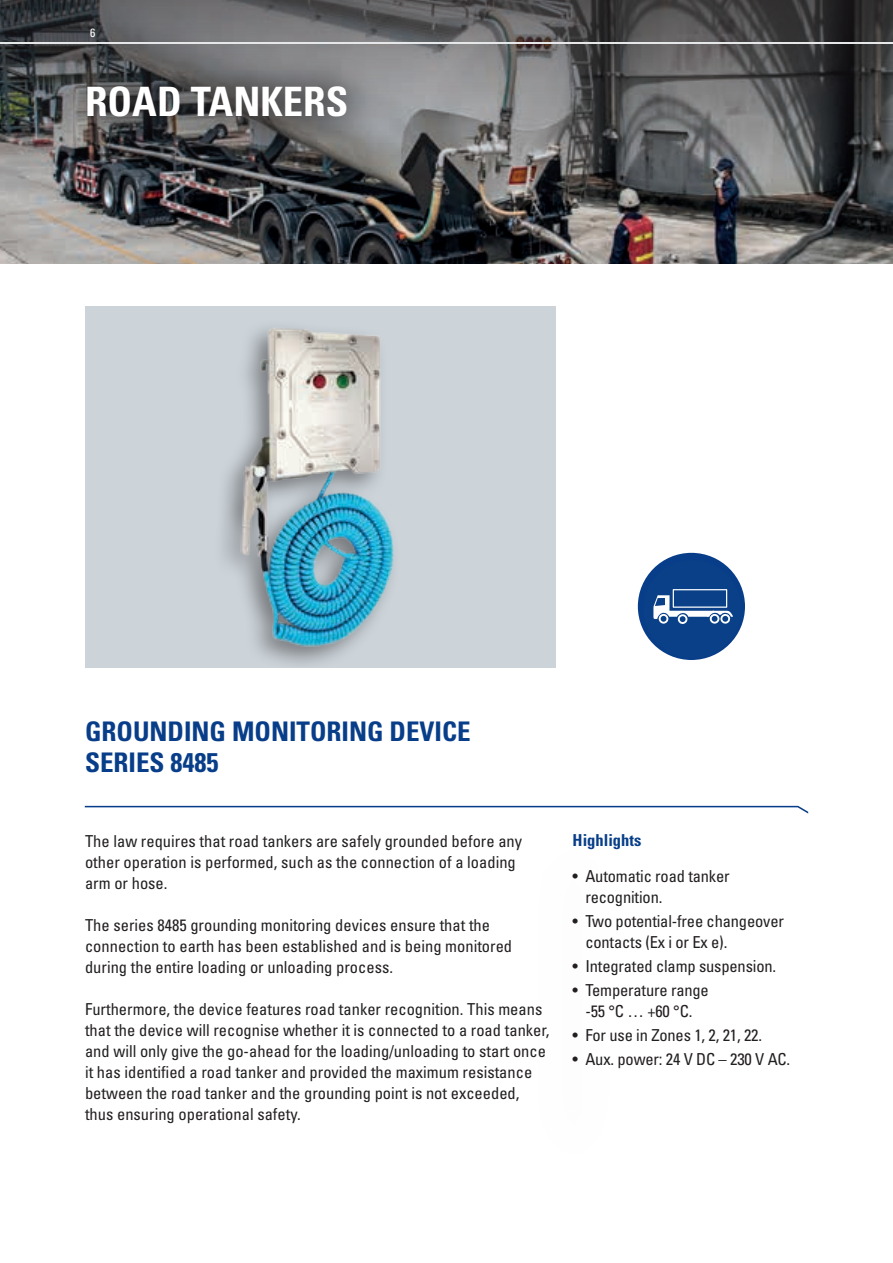
<style>
.page{position:relative;width:893px;height:1263px;background:#fff}
.page>*{position:absolute;margin:0;border:0;box-sizing:border-box;transform-origin:0 0}
.t1{font:700 condensed 40.5px "Univers";color:#fff}
.t2{font:700 condensed 27px/31.5px "Univers";color:#083e89}
.t3{font:condensed 16.5px/21px "Univers";color:#231f20}
.t4{font:700 condensed 16.5px "Univers";color:#083e89}
.t5{font:condensed 12px "Univers";color:#fff}
</style>
<div class="page">
<svg style="left:0;top:0;width:893px;height:264px"></svg>
<hr style="left:0;top:42px;width:893px;height:2px;background:#e6e7e9">
<img style="left:85px;top:306px;width:471px;height:362px">
<div style="left:638px;top:553px;width:107px;height:107px;background:#083e89;border-radius:50%"></div>
<svg style="left:643px;top:560px;width:98px;height:98px"></svg>
<div style="left:55px;top:54px;width:323px;height:95px;background:#231f20;opacity:.75"></div>
<svg style="left:85px;top:806px;width:723px;height:7px"></svg>
<p class="t5" style="left:90px;top:25px;width:7px">6</p>
<h1 class="t1" style="left:85px;top:77px;width:265px">ROAD TANKERS</h1>
<h2 class="t2" style="left:85px;top:715px;width:387px">GROUNDING MONITORING DEVICE<br>SERIES 8485</h2>
<p class="t3" style="left:85px;top:830px;width:439px">The law requires that road tankers are safely grounded before any other operation is performed, such as the connection of a loading arm or hose.</p>
<p class="t3" style="left:85px;top:914px;width:429px">The series 8485 grounding monitoring devices ensure that the connection to earth has been established and is being monitored during the entire loading or unloading process.</p>
<p class="t3" style="left:85px;top:998px;width:466px">Furthermore, the device features road tanker recognition. This means that the device will recognise whether it is connected to a road tanker, and will only give the go-ahead for the loading/unloading to start once it has identified a road tanker and provided the maximum resistance between the road tanker and the grounding point is not exceeded, thus ensuring operational safety.</p>
<p class="t4" style="left:573px;top:830px;width:70px">Highlights</p>
<p class="t3" style="left:585px;top:865px;width:146px;text-indent:-13px">• Automatic road tanker recognition.</p>
<p class="t3" style="left:585px;top:910px;width:200px;text-indent:-13px">• Two potential-free changeover contacts (Ex i or Ex e).</p>
<p class="t3" style="left:573px;top:955px;width:205px">• Integrated clamp suspension.</p>
<p class="t3" style="left:573px;top:979px;width:138px;text-align:center">• Temperature range -55 °C … +60 °C.</p>
<p class="t3" style="left:573px;top:1024px;width:191px">• For use in Zones 1, 2, 21, 22.</p>
<p class="t3" style="left:573px;top:1048px;width:219px">• Aux. power: 24 V DC – 230 V AC.</p>
</div>
